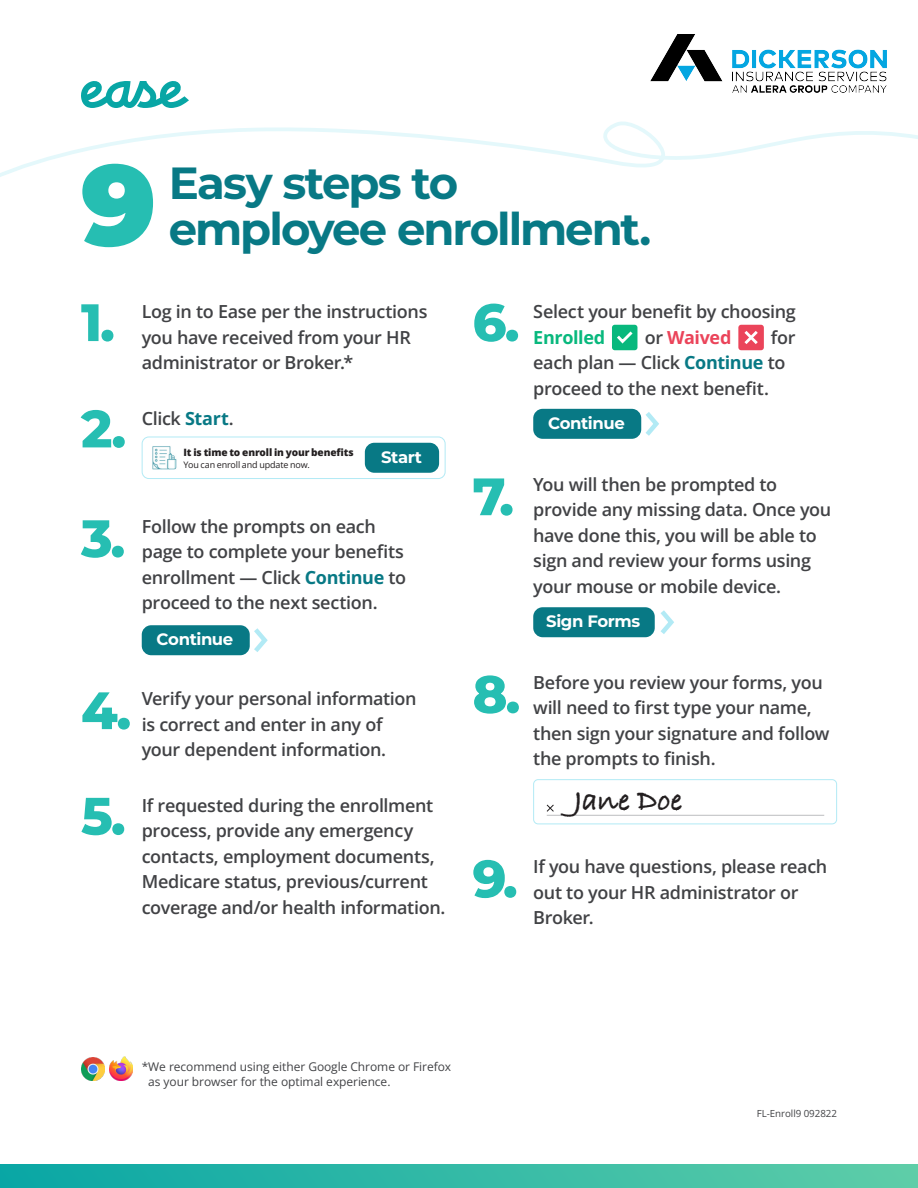
<style>
.page{position:relative;width:918px;height:1188px;background:#fff}
.page>*{position:absolute;margin:0;border:0;box-sizing:border-box;transform-origin:0 0}
.t1{font:900 114px "Montserrat";color:#26beb2}
.Intro_Paragraph{font:800 52.5px "Montserrat";color:#26beb2}
.Headers{font:700 45px/46.5px "Montserrat";letter-spacing:-.045em;color:#087985}
.Intro_Paragraph-2{font:700 31.5px "Bradley Hand ITCTT";letter-spacing:-.01em;color:#231f20}
.Intro_Paragraph-3{font:600 18px/25.5px "Open Sans";letter-spacing:-.02em;color:#414245}
.Intro_Paragraph-4{font:700 18px "Open Sans";letter-spacing:-.02em;color:#eb445a}
.t2{font:700 16.5px "Montserrat";letter-spacing:-.025em;color:#fff}
.Footnote{font:12px/15px "Open Sans";letter-spacing:-.005em;color:#414245}
.Subheader2{font:800 10.2px "Open Sans";letter-spacing:-.015em;color:#231f20}
.Footnote-2{font:9.75px "Open Sans";letter-spacing:-.005em;color:#414245}
.Subheader2-2{font:9px "Open Sans";letter-spacing:-.015em;color:#231f20}
.s1{font-weight:700;color:#087985}
.s2{font-weight:700;color:#08b87d}
.s3{font-weight:600;color:#414245}
</style>
<div class="page">
<svg style="left:0;top:121px;width:918px;height:56px"></svg>
<svg style="left:81px;top:81px;width:108px;height:27px"></svg>
<div style="left:0;top:1164px;width:918px;height:24px;background:linear-gradient(to right,#09a6a5,#5fcda8)"></div>
<img style="left:110px;top:1057px;width:23px;height:24px">
<img style="left:81px;top:1057px;width:23px;height:23px">
<div style="left:142px;top:625px;width:108px;height:30px;background:#087985;border-radius:9px"></div>
<svg style="left:249px;top:628px;width:19px;height:24px"></svg>
<div style="left:533px;top:409px;width:108px;height:30px;background:#087985;border-radius:9px"></div>
<svg style="left:641px;top:412px;width:18px;height:24px"></svg>
<div style="left:533px;top:607px;width:122px;height:30px;background:#087985;border-radius:9px"></div>
<svg style="left:660px;top:610px;width:14px;height:24px"></svg>
<div style="left:612px;top:325px;width:25px;height:25px;background:#08b87d;border-radius:3px"></div>
<svg style="left:617px;top:331px;width:16px;height:13px"></svg>
<div style="left:533px;top:779px;width:304px;height:45px;border:1px solid #b2eaf5;border-radius:4px"></div>
<hr style="left:547px;top:815px;width:277px;height:1px;background:#bcbdc0">
<svg style="left:546px;top:804px;width:8px;height:8px"></svg>
<div style="left:738px;top:325px;width:26px;height:25px;background:#eb445a;border-radius:3px"></div>
<svg style="left:744px;top:331px;width:14px;height:13px"></svg>
<div style="left:142px;top:437px;width:304px;height:42px;border:1px solid #b2eaf5;border-radius:7px"></div>
<div style="left:365px;top:443px;width:74px;height:30px;background:#087985;border-radius:9px"></div>
<img style="left:152px;top:446px;width:25px;height:24px">
<img style="left:651px;top:34px;width:235px;height:58px">
<p class="t1" style="left:81px;top:129px;width:77px">9</p>
<p class="Headers" style="left:169px;top:158px;width:484px">Easy steps to employee enrollment.</p>
<p class="Intro_Paragraph" style="left:81px;top:287px;width:35px">1.</p>
<p class="Intro_Paragraph" style="left:472px;top:287px;width:49px">6.</p>
<p class="Intro_Paragraph-3" style="left:142px;top:299px;width:287px">Log in to Ease per the instructions you have received from your HR administrator or Broker.*</p>
<p class="Intro_Paragraph" style="left:81px;top:394px;width:47px">2.</p>
<p class="Intro_Paragraph-3" style="left:142px;top:405px;width:94px">Click <span class="s1">Start</span>.</p>
<p class="Subheader2" style="left:184px;top:445px;width:172px">It is time to enroll in your benefits</p>
<p class="Subheader2-2" style="left:184px;top:458px;width:128px">You can enroll and update now.</p>
<p class="t2" style="left:381px;top:446px;width:43px">Start</p>
<p class="Intro_Paragraph" style="left:472px;top:462px;width:43px">7.</p>
<p class="Intro_Paragraph" style="left:81px;top:503px;width:46px">3.</p>
<p class="Intro_Paragraph-3" style="left:142px;top:513px;width:266px">Follow the prompts on each page to complete your benefits enrollment — Click <span class="s1">Continue</span> to proceed to the next section.</p>
<p class="t2" style="left:157px;top:628px;width:78px">Continue</p>
<p class="Intro_Paragraph" style="left:81px;top:676px;width:52px">4.</p>
<p class="Intro_Paragraph" style="left:81px;top:781px;width:46px">5.</p>
<p class="Intro_Paragraph-3" style="left:142px;top:686px;width:276px">Verify your personal information is correct and enter in any of your dependent information.</p>
<p class="Intro_Paragraph-3" style="left:142px;top:792px;width:305px">If requested during the enrollment process, provide any emergency contacts, employment documents, Medicare status, previous/current coverage and/or health information.</p>
<p class="Intro_Paragraph" style="left:472px;top:659px;width:49px">8.</p>
<p class="Intro_Paragraph" style="left:472px;top:844px;width:47px">9.</p>
<p class="Intro_Paragraph-3" style="left:533px;top:299px;width:264px">Select your benefit by choosing<br><span class="s2">Enrolled</span></p>
<p class="Intro_Paragraph-3" style="left:533px;top:324px;width:264px;text-indent:238px">for each plan — Click <span class="s1">Continue</span> to proceed to the next benefit.</p>
<p class="Intro_Paragraph-4" style="left:645px;top:325px;width:88px"><span class="s3">or</span> Waived</p>
<p class="t2" style="left:548px;top:412px;width:78px">Continue</p>
<p class="Intro_Paragraph-3" style="left:533px;top:471px;width:300px">You will then be prompted to provide any missing data. Once you have done this, you will be able to sign and review your forms using your mouse or mobile device.</p>
<p class="t2" style="left:546px;top:610px;width:96px">Sign Forms</p>
<p class="Intro_Paragraph-3" style="left:533px;top:669px;width:298px">Before you review your forms, you will need to first type your name, then sign your signature and follow the prompts to finish.</p>
<p class="Intro_Paragraph-2" style="left:574px;top:776px;width:110px">Jane Doe</p>
<p class="Intro_Paragraph-3" style="left:533px;top:854px;width:296px">If you have questions, please reach out to your HR administrator or<br>Broker.</p>
<p class="Footnote" style="left:148px;top:1059px;width:304px;text-indent:-7px">*We recommend using either Google Chrome or Firefox as your browser for the optimal experience.</p>
<p class="Footnote-2" style="left:757px;top:1107px;width:82px">FL-Enroll9 092822</p>
</div>
